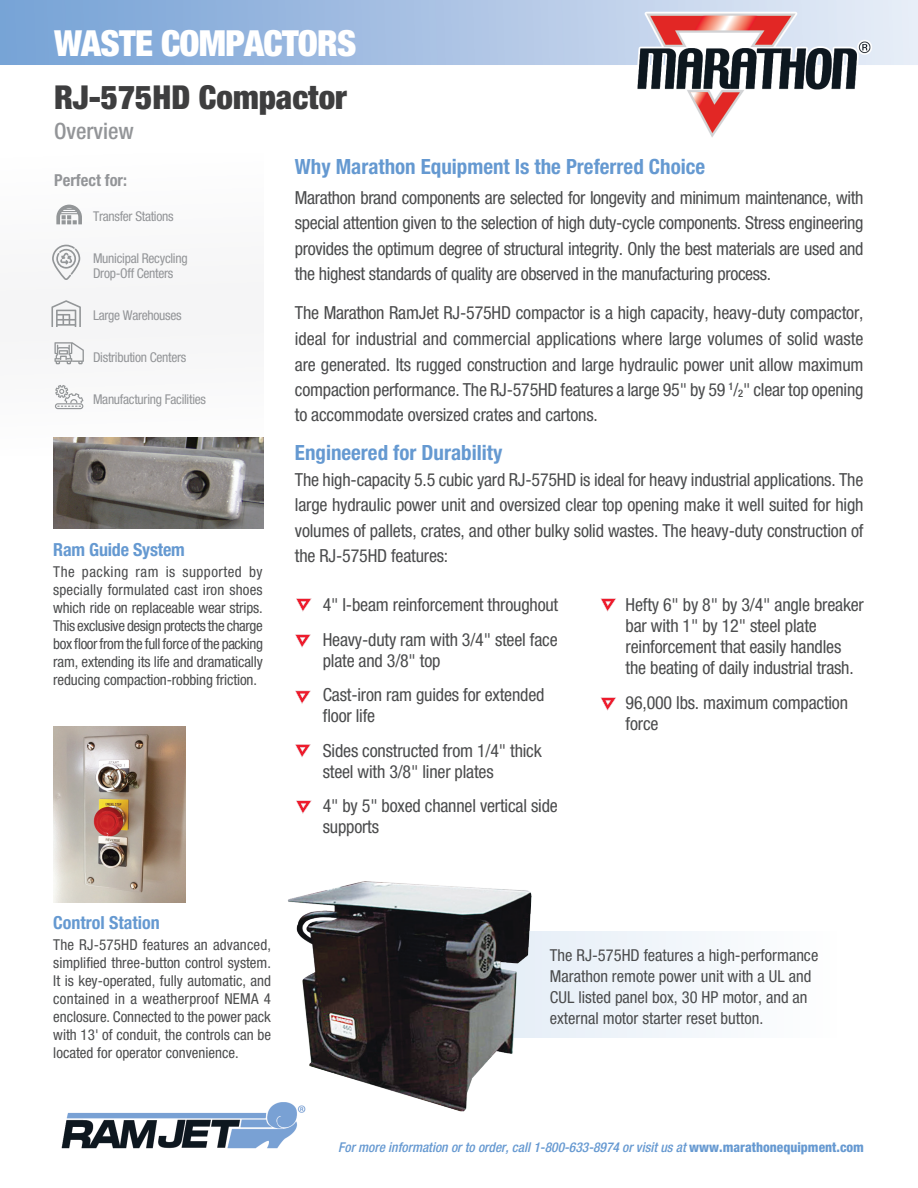
<style>
.page{position:relative;width:918px;height:1188px;background:#fff}
.page>*{position:absolute;margin:0;border:0;box-sizing:border-box;transform-origin:0 0}
.t1{font:36px "Helvetica Neue LT 97 Blk Cn";letter-spacing:-.02em;color:#fff}
.t2{font:33px "Helvetica Neue LT 97 Blk Cn";color:#3e3e3f}
.t3{font:22.5px "Helvetica Neue LT 67 Md Cn";color:#939598}
.t4{font:21px "Helvetica Neue LT 77 Bd Cn";color:#6599d1}
.t5{font:18px/25.5px "Helvetica Neue LT 57 Cn";letter-spacing:-.01em;color:#4b4c4d}
.t6{font:18px "Helvetica Neue LT 77 Bd Cn";color:#6599d1}
.t7{font:16.5px/21px "Helvetica Neue LT 57 Cn";color:#4b4c4d}
.t8{font:16.5px "Helvetica Neue LT 77 Bd Cn";color:#939598}
.t9{font:15px/18px "Helvetica Neue LT 57 Cn";letter-spacing:-.005em;color:#4b4c4d;text-align:justify}
.t10{font:13.5px/15px "Helvetica Neue LT 57 Cn";letter-spacing:-.02em;color:#939598}
.t11{font:13.5px "Helvetica Neue LT 67 Md Cn Obl";color:#6699d1}
.s1{font-family:"Helvetica Neue LT 87 Hv Cn"}
</style>
<div class="page">
<img style="left:0;top:0;width:918px;height:1149px">
<div style="left:0;top:153px;width:264px;height:303px;background:#f5f5f6"></div>
<svg style="left:56px;top:205px;width:26px;height:19px"></svg>
<svg style="left:55px;top:385px;width:28px;height:24px"></svg>
<svg style="left:52px;top:245px;width:28px;height:35px"></svg>
<svg style="left:54px;top:342px;width:30px;height:22px"></svg>
<img style="left:53px;top:437px;width:211px;height:92px">
<svg style="left:51px;top:300px;width:30px;height:27px"></svg>
<div style="left:342px;top:932px;width:576px;height:106px;background:#f5f9fc"></div>
<img style="left:286px;top:880px;width:247px;height:234px">
<svg style="left:296px;top:598px;width:16px;height:14px"></svg>
<svg style="left:600px;top:697px;width:16px;height:14px"></svg>
<svg style="left:600px;top:598px;width:16px;height:14px"></svg>
<svg style="left:295px;top:744px;width:16px;height:14px"></svg>
<svg style="left:295px;top:691px;width:16px;height:13px"></svg>
<svg style="left:295px;top:634px;width:16px;height:14px"></svg>
<img style="left:53px;top:726px;width:133px;height:176px">
<svg style="left:296px;top:801px;width:16px;height:13px"></svg>
<h1 class="t1" style="left:54px;top:22px;width:304px">WASTE COMPACTORS</h1>
<h2 class="t2" style="left:54px;top:78px;width:294px">RJ-575HD Compactor</h2>
<p class="t3" style="left:54px;top:118px;width:82px">Overview</p>
<p class="t4" style="left:295px;top:154px;width:412px">Why Marathon Equipment Is the Preferred Choice</p>
<p class="t5" style="left:295px;top:185px;width:570px;text-align:justify">Marathon brand components are selected for longevity and minimum maintenance, with special attention given to the selection of high duty-cycle components. Stress engineering provides the optimum degree of structural integrity. Only the best materials are used and the highest standards of quality are observed in the manufacturing process.</p>
<p class="t5" style="left:295px;top:300px;width:570px;text-align:justify">The Marathon RamJet RJ-575HD compactor is a high capacity, heavy-duty compactor, ideal for industrial and commercial applications where large volumes of solid waste are generated. Its rugged construction and large hydraulic power unit allow maximum compaction performance. The RJ-575HD features a large 95" by 59 <sup>1</sup>/<sub>2</sub>" clear top opening to accommodate oversized crates and cartons.</p>
<p class="t4" style="left:295px;top:440px;width:209px">Engineered for Durability</p>
<p class="t5" style="left:295px;top:466px;width:570px;text-align:justify">The high-capacity 5.5 cubic yard RJ-575HD is ideal for heavy industrial applications. The large hydraulic power unit and oversized clear top opening make it well suited for high volumes of pallets, crates, and other bulky solid wastes. The heavy-duty construction of the RJ-575HD features:</p>
<p class="t8" style="left:54px;top:170px;width:74px">Perfect for:</p>
<p class="t10" style="left:93px;top:208px;width:82px">Transfer Stations</p>
<p class="t10" style="left:93px;top:250px;width:96px">Municipal Recycling<br>Drop-Off Centers</p>
<p class="t10" style="left:93px;top:307px;width:90px">Large Warehouses</p>
<p class="t10" style="left:93px;top:349px;width:95px">Distribution Centers</p>
<p class="t10" style="left:93px;top:391px;width:115px">Manufacturing Facilities</p>
<p class="t6" style="left:53px;top:539px;width:133px">Ram Guide System</p>
<p class="t9" style="left:53px;top:562px;width:211px">The packing ram is supported by specially formulated cast iron shoes which ride on replaceable wear strips.<br>This exclusive design protects the charge box floor from the full force of the packing ram, extending its life and dramatically reducing compaction-robbing friction.</p>
<p class="t5" style="left:626px;top:594px;width:240px;line-height:21px">Hefty 6" by 8" by 3/4" angle breaker bar with 1" by 12" steel plate reinforcement that easily handles the beating of daily industrial trash.</p>
<p class="t5" style="left:626px;top:692px;width:224px;line-height:21px">96,000 lbs. maximum compaction force</p>
<p class="t5" style="left:323px;top:587px;width:237px;line-height:34.5px">4" I-beam reinforcement throughout<br>Heavy-duty ram with 3/4" steel face</p>
<p class="t5" style="left:323px;top:643px;width:223px;line-height:34.5px">plate and 3/8" top<br>Cast-iron ram guides for extended</p>
<p class="t5" style="left:323px;top:698px;width:221px;line-height:34.5px">floor life<br>Sides constructed from 1/4" thick</p>
<p class="t5" style="left:323px;top:754px;width:237px;line-height:34.5px">steel with 3/8" liner plates<br>4" by 5" boxed channel vertical side</p>
<p class="t5" style="left:323px;top:814px;width:58px">supports</p>
<p class="t6" style="left:53px;top:912px;width:108px">Control Station</p>
<p class="t9" style="left:53px;top:935px;width:219px">The RJ-575HD features an advanced, simplified three-button control system.<br>It is key-operated, fully automatic, and contained in a weatherproof NEMA 4 enclosure. Connected to the power pack with 13' of conduit, the controls can be located for operator convenience.</p>
<p class="t7" style="left:550px;top:944px;width:270px">The RJ-575HD features a high-performance Marathon remote power unit with a UL and CUL listed panel box, 30 HP motor, and an external motor starter reset button.</p>
<p class="t11" style="left:338px;top:1139px;width:527px">For more information or to order, call 1-800-633-8974 or visit us at <span class="s1">www.marathonequipment.com</span></p>
</div>
